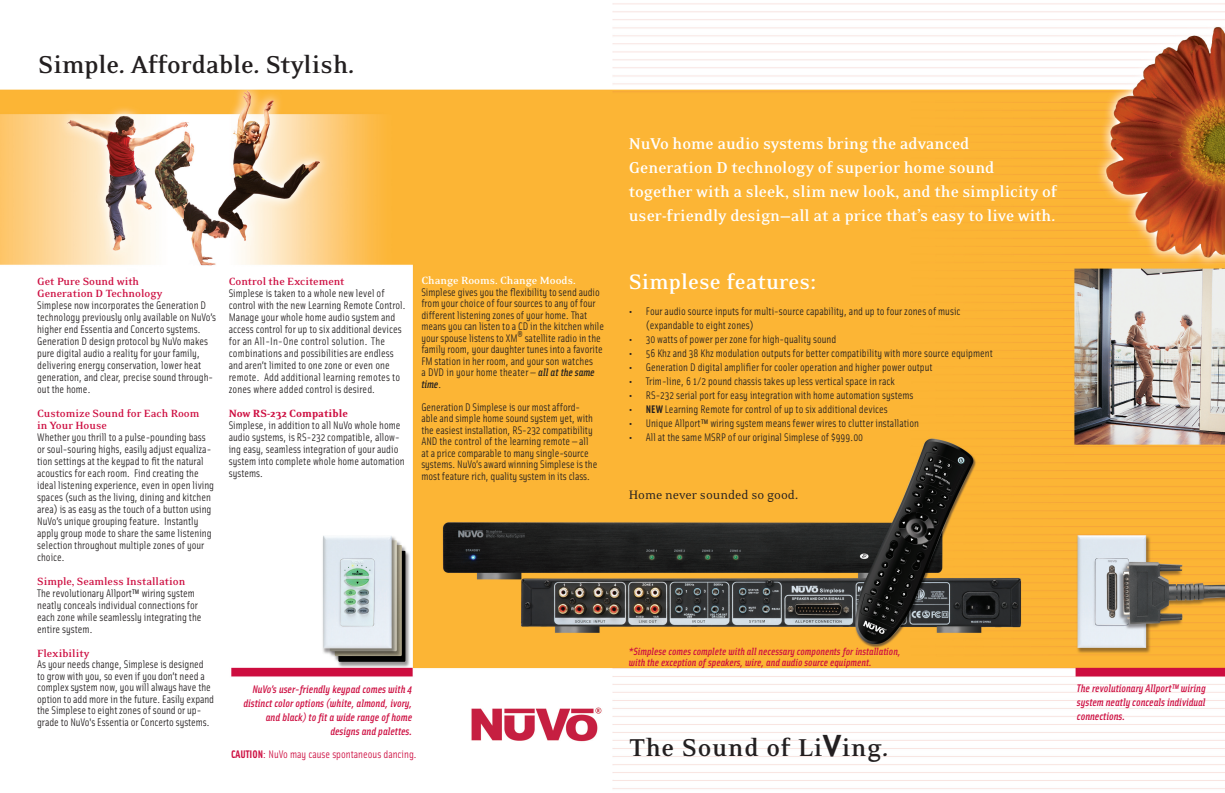
<style>
.page{position:relative;width:1225px;height:793px;background:#fff}
.page>*{position:absolute;margin:0;border:0;box-sizing:border-box;transform-origin:0 0}
.t1{font:700 28px "Eidetic Neo";color:#231f20}
.t2{font:700 28px "Eidetic Neo";letter-spacing:.025em;color:#231f20}
.t3{font:700 24px "Eidetic Neo";color:#fff}
.t4{font:700 18px/24px "Eidetic Neo";color:#fff}
.t5{font:14px "Eidetic Neo";color:#231f20}
.t6{font:700 12px/12px "Eidetic Neo";color:#cd0d40}
.t7{font:700 12px "Eidetic Neo";color:#fff}
.t8{font:900 12px "Eidetic Neo";color:#cd0d40}
.t9{font:11px/12px "Solex";color:#231f20}
.t10{font:italic 500 11px/14px "Solex";color:#cd0d40;text-align:justify}
.t11{font:11px "Solex";color:#cd0d40}
.t12{font:italic 500 10.5px/11px "Solex";color:#cd0d40}
.s1{font-weight:500;font-style:italic}
.s2{font-weight:700}
.s3{font-family:"Futura";font-weight:800}
</style>
<div class="page">
<img style="left:0;top:3px;width:1224px;height:786px">
<h1 class="t1" style="left:38px;top:51px;width:317px">Simple. Affordable. Stylish.</h1>
<p class="t6" style="left:37px;top:275px;width:127px">Get Pure Sound with<br>Generation D Technology</p>
<p class="t9" style="left:37px;top:298px;width:180px">Simplese now incorporates the Generation D technology previously only available on NuVo’s higher end Essentia and Concerto systems.<br>Generation D design protocol by NuVo makes pure digital audio a reality for your family, delivering energy conservation, lower heat generation, and clear, precise sound through&shy;out the home.</p>
<p class="t6" style="left:37px;top:407px;width:164px">Customize Sound for Each Room in Your House</p>
<p class="t9" style="left:37px;top:430px;width:178px">Whether you thrill to a pulse-pounding bass or soul-souring highs, easily adjust equaliza&shy;tion settings at the keypad to fit the natural acoustics for each room. Find creating the ideal listening experience, even in open living spaces (such as the living, dining and kitchen area) is as easy as the touch of a button using NuVo’s unique grouping feature. Instantly apply group mode to share the same listening selection throughout multiple zones of your choice.</p>
<p class="t6" style="left:37px;top:575px;width:150px">Simple, Seamless Installation</p>
<p class="t9" style="left:37px;top:586px;width:166px">The revolutionary Allport™ wiring system neatly conceals individual connections for each zone while seamlessly integrating the entire system.</p>
<p class="t6" style="left:37px;top:647px;width:54px">Flexibility</p>
<p class="t9" style="left:37px;top:658px;width:178px;line-height:11.5px">As your needs change, Simplese is designed to grow with you, so even if you don’t need a complex system now, you will always have the option to add more in the future. Easily expand the Simplese to eight zones of sound or up&shy;grade to NuVo's Essentia or Concerto systems.</p>
<p class="t6" style="left:229px;top:275px;width:117px">Control the Excitement</p>
<p class="t9" style="left:229px;top:286px;width:178px">Simplese is taken to a whole new level of control with the new Learning Remote Control.<br>Manage your whole home audio system and access control for up to six additional devices for an All-In-One control solution. The combinations and possibilities are endless and aren’t limited to one zone or even one remote. Add additional learning remotes to zones where added control is desired.</p>
<p class="t8" style="left:229px;top:407px;width:121px">Now RS-232 Compatible</p>
<p class="t9" style="left:229px;top:418px;width:177px">Simplese, in addition to all NuVo whole home audio systems, is RS-232 compatible, allow&shy;ing easy, seamless integration of your audio system into complete whole home automation systems.</p>
<p class="t7" style="left:421px;top:274px;width:156px">Change Rooms. Change Moods.</p>
<p class="t9" style="left:421px;top:286px;width:184px;line-height:11.5px">Simplese gives you the flexibility to send audio from your choice of four sources to any of four different listening zones of your home. That means you can listen to a CD in the kitchen while your spouse listens to XM<sup>®</sup> satellite radio in the family room, your daughter tunes into a favorite FM station in her room, and your son watches<br>a DVD in your home theater — <span class="s1">all at the same time</span>.</p>
<p class="t9" style="left:421px;top:401px;width:177px;line-height:11.5px">Generation D Simplese is our most afford&shy;able and simple home sound system yet, with the easiest installation, RS-232 compatibility AND the control of the learning remote — all at a price comparable to many single-source systems. NuVo’s award winning Simplese is the most feature rich, quality system in its class.</p>
<p class="t10" style="left:243px;top:682px;width:170px;text-align:right">NuVo’s user-friendly keypad comes with 4 distinct color options (white, almond, ivory, and black) to fit a wide range of home designs and palettes.</p>
<p class="t11" style="left:231px;top:747px;width:187px"><span class="s2">CAUTION</span>: NuVo may cause spontaneous dancing.</p>
<h3 class="t4" style="left:628px;top:132px;width:430px">NuVo home audio systems bring the advanced Generation D technology of superior home sound together with a sleek, slim new look, and the simplicity of user-friendly design—all at a price that’s easy to live with.</h3>
<h2 class="t3" style="left:628px;top:269px;width:189px">Simplese features:</h2>
<p class="t9" style="left:645px;top:303px;width:316px;line-height:14px;text-indent:-17px">• Four audio source inputs for multi-source capability, and up to four zones of music (expandable to eight zones)</p>
<p class="t9" style="left:628px;top:332px;width:209px">• 30 watts of power per zone for high-quality sound</p>
<p class="t9" style="left:628px;top:346px;width:365px">• 56 Khz and 38 Khz modulation outputs for better compatibility with more source equipment</p>
<p class="t9" style="left:628px;top:360px;width:305px">• Generation D digital amplifier for cooler operation and higher power output</p>
<p class="t9" style="left:628px;top:374px;width:267px">• Trim-line, 6 1/2 pound chassis takes up less vertical space in rack</p>
<p class="t9" style="left:628px;top:388px;width:286px">• RS-232 serial port for easy integration with home automation systems</p>
<p class="t9" style="left:628px;top:402px;width:260px">• <span class="s2">NEW</span> Learning Remote for control of up to six additional devices</p>
<p class="t9" style="left:628px;top:416px;width:292px">• Unique Allport™ wiring system means fewer wires to clutter installation</p>
<p class="t9" style="left:628px;top:430px;width:236px">• All at the same MSRP of our original Simplese of $999.00</p>
<p class="t5" style="left:628px;top:487px;width:171px">Home never sounded so good.</p>
<p class="t12" style="left:628px;top:645px;width:273px">*Simplese comes complete with all necessary components for installation, with the exception of speakers, wire, and audio source equipment.</p>
<h1 class="t2" style="left:629px;top:733px;width:260px">The Sound of Li<span class="s3">V</span>ing.</h1>
<p class="t10" style="left:1076px;top:681px;width:130px">The revolutionary Allport™ wiring system neatly conceals individual connections.</p>
</div>
